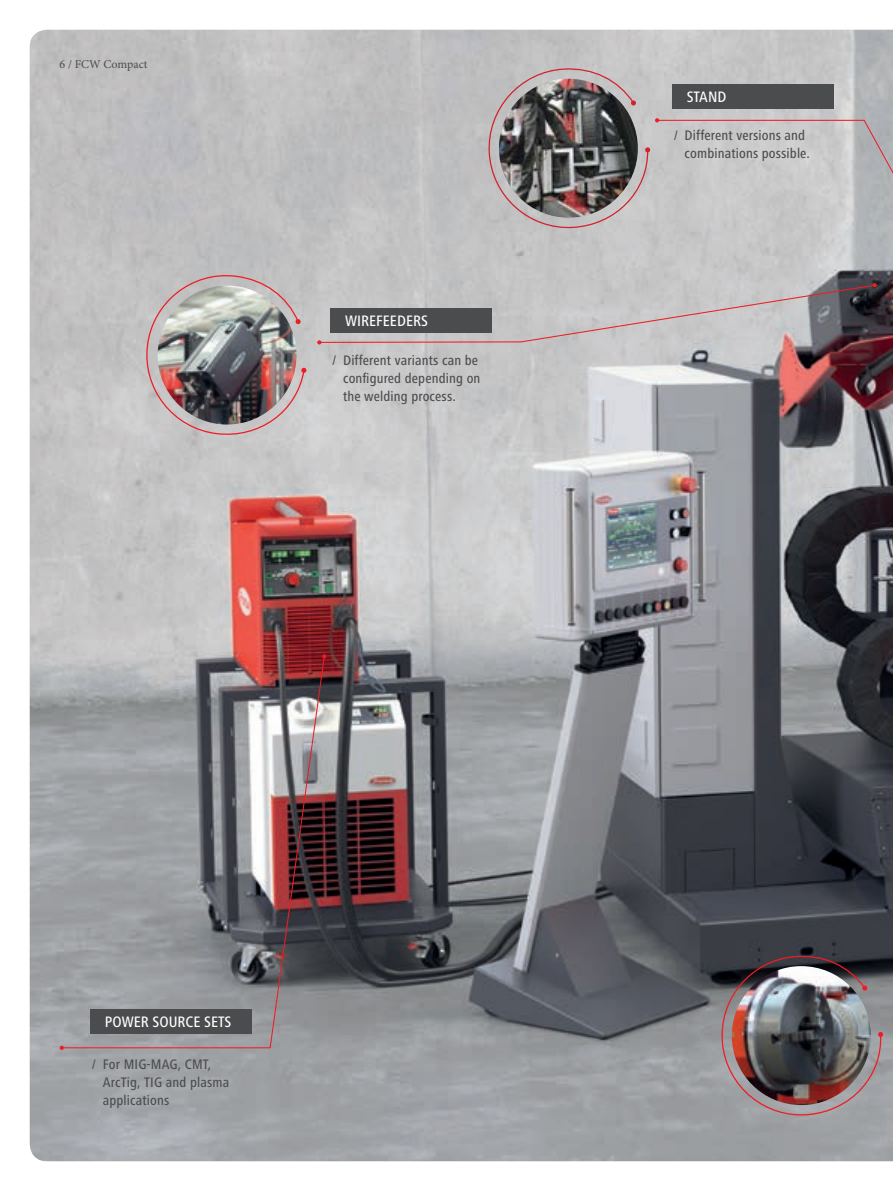
<style>
.page{position:relative;width:893px;height:1191px;background:#fff}
.page>*{position:absolute;margin:0;border:0;box-sizing:border-box;transform-origin:0 0}
.t1{font:500 condensed 15.6px "Frutiger Next LTW1 G";color:#fff}
.t2{font:500 condensed 14.25px/18px "Frutiger Next LTW1 G";letter-spacing:.01em;color:#4b4c4d}
.t3{font:12px "Minion Pro";color:#4b4c4d}
</style>
<div class="page">
<img style="left:30px;top:30px;width:863px;height:1131px">
<svg style="left:718px;top:954px;width:165px;height:164px;background:#7c7377"></svg>
<img style="left:732px;top:966px;width:139px;height:139px;border-radius:69px">
<svg style="left:141px;top:270px;width:166px;height:170px;background:#c6bbbc"></svg>
<img style="left:158px;top:285px;width:139px;height:139px;border-radius:69px">
<svg style="left:656px;top:119px;width:237px;height:236px;background:#bebabc"></svg>
<svg style="left:317px;top:283px;width:560px;height:61px;background:#b8b3b5"></svg>
<div style="left:330px;top:308px;width:162px;height:25px;background:#4b4c4d"></div>
<div style="left:672px;top:84px;width:161px;height:24px;background:#4b4c4d"></div>
<svg style="left:487px;top:67px;width:172px;height:163px;background:#c5bbbd"></svg>
<svg style="left:61px;top:655px;width:264px;height:393px;background:#8d898c"></svg>
<svg style="left:60px;top:1045px;width:4px;height:5px"></svg>
<svg style="left:322px;top:654px;width:4px;height:4px"></svg>
<img style="left:499px;top:79px;width:139px;height:139px;border-radius:69px">
<p class="t3" style="left:60px;top:56px;width:90px">6 / FCW Compact</p>
<p class="t1" style="left:345px;top:312px;width:84px">WIREFEEDERS</p>
<p class="t2" style="left:343px;top:351px;width:139px;text-indent:-11px">/ Different variants can be configured depending on the welding process.</p>
<p class="t1" style="left:687px;top:88px;width:41px">STAND</p>
<p class="t2" style="left:685px;top:127px;width:127px;text-indent:-11px">/ Different versions and combinations possible.</p>
<p class="t1" style="left:105px;top:1012px;width:128px">POWER SOURCE SETS</p>
<p class="t2" style="left:103px;top:1054px;width:128px;text-indent:-11px">/ For MIG-MAG, CMT,<br>ArcTig, TIG and plasma applications</p>
</div>
